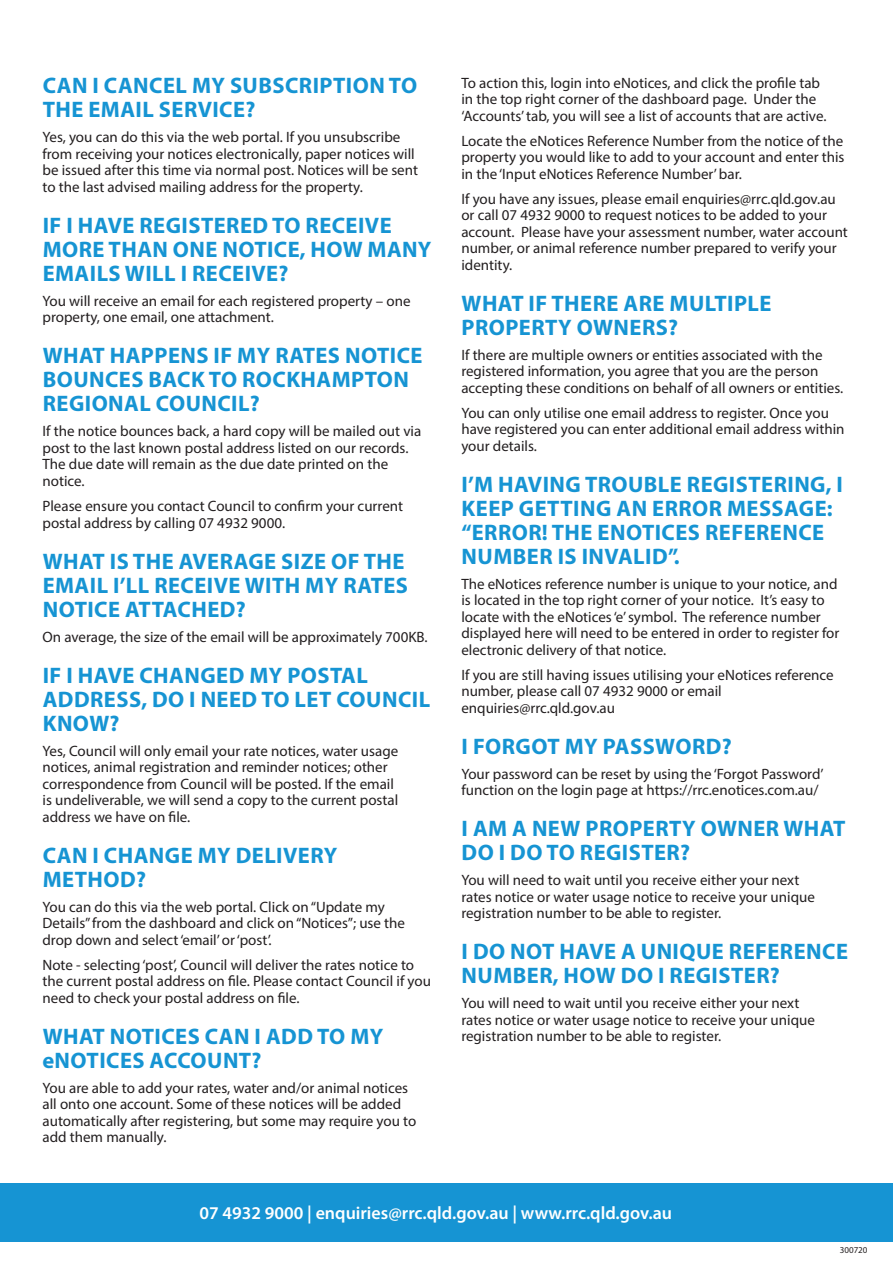
<style>
.page{position:relative;width:893px;height:1263px;background:#fff}
.page>*{position:absolute;margin:0;border:0;box-sizing:border-box;transform-origin:0 0}
.Heading{font:700 22.5px/24px "Myriad Pro";letter-spacing:.02em;color:#1694d3}
.t1{font:600 18px "Myriad Pro";color:#fff}
.Paragraph_Style_1{font:15px/16.5px "Myriad Pro";color:#231f20}
.t2{font:9px "Myriad Pro";color:#231f20}
</style>
<div class="page">
<div style="left:0;top:1183px;width:893px;height:59px;background:#1694d3"></div>
<p class="Heading" style="left:43px;top:73px;width:376px">CAN I CANCEL MY SUBSCRIPTION TO<br>THE EMAIL SERVICE?</p>
<p class="Paragraph_Style_1" style="left:43px;top:129px;width:377px">Yes, you can do this via the web portal. If you unsubscribe from receiving your notices electronically, paper notices will be issued after this time via normal post. Notices will be sent to the last advised mailing address for the property.</p>
<p class="Heading" style="left:43px;top:213px;width:390px">IF I HAVE REGISTERED TO RECEIVE<br>MORE THAN ONE NOTICE, HOW MANY<br>EMAILS WILL I RECEIVE?</p>
<p class="Paragraph_Style_1" style="left:43px;top:292px;width:370px">You will receive an email for each registered property – one property, one email, one attachment.</p>
<p class="Heading" style="left:43px;top:343px;width:381px">WHAT HAPPENS IF MY RATES NOTICE<br>BOUNCES BACK TO ROCKHAMPTON<br>REGIONAL COUNCIL?</p>
<p class="Paragraph_Style_1" style="left:43px;top:423px;width:380px">If the notice bounces back, a hard copy will be mailed out via post to the last known postal address listed on our records.<br>The due date will remain as the due date printed on the notice.</p>
<p class="Paragraph_Style_1" style="left:43px;top:497px;width:362px">Please ensure you contact Council to confirm your current postal address by calling 07 4932 9000.</p>
<p class="Heading" style="left:43px;top:548px;width:367px">WHAT IS THE AVERAGE SIZE OF THE<br>EMAIL I’LL RECEIVE WITH MY RATES<br>NOTICE ATTACHED?</p>
<p class="Paragraph_Style_1" style="left:43px;top:628px;width:386px">On average, the size of the email will be approximately 700KB.</p>
<p class="Heading" style="left:43px;top:662px;width:389px">IF I HAVE CHANGED MY POSTAL<br>ADDRESS, DO I NEED TO LET COUNCIL<br>KNOW?</p>
<p class="Paragraph_Style_1" style="left:43px;top:742px;width:357px">Yes, Council will only email your rate notices, water usage notices, animal registration and reminder notices; other correspondence from Council will be posted. If the email is undeliverable, we will send a copy to the current postal address we have on file.</p>
<p class="Heading" style="left:43px;top:842px;width:296px">CAN I CHANGE MY DELIVERY<br>METHOD?</p>
<p class="Paragraph_Style_1" style="left:43px;top:898px;width:364px">You can do this via the web portal. Click on “Update my<br>Details” from the dashboard and click on “Notices”; use the drop down and select ‘email’ or ‘post’.</p>
<p class="Paragraph_Style_1" style="left:43px;top:956px;width:390px">Note - selecting ‘post’, Council will deliver the rates notice to the current postal address on file. Please contact Council if you need to check your postal address on file.</p>
<p class="Heading" style="left:43px;top:1023px;width:342px">WHAT NOTICES CAN I ADD TO MY eNOTICES ACCOUNT?</p>
<p class="Paragraph_Style_1" style="left:43px;top:1079px;width:375px">You are able to add your rates, water and/or animal notices all onto one account. Some of these notices will be added automatically after registering, but some may require you to add them manually.</p>
<p class="Paragraph_Style_1" style="left:461px;top:74px;width:367px">To action this, login into eNotices, and click the profile tab in the top right corner of the dashboard page. Under the ‘Accounts’ tab, you will see a list of accounts that are active.</p>
<p class="Paragraph_Style_1" style="left:461px;top:132px;width:385px;text-align:justify">Locate the eNotices Reference Number from the notice of the property you would like to add to your account and enter this in the ‘Input eNotices Reference Number’ bar.</p>
<p class="Paragraph_Style_1" style="left:461px;top:190px;width:388px">If you have any issues, please email enquiries@rrc.qld.gov.au or call 07 4932 9000 to request notices to be added to your account. Please have your assessment number, water account number, or animal reference number prepared to verify your identity.</p>
<p class="Heading" style="left:462px;top:290px;width:311px">WHAT IF THERE ARE MULTIPLE<br>PROPERTY OWNERS?</p>
<p class="Paragraph_Style_1" style="left:461px;top:346px;width:383px">If there are multiple owners or entities associated with the registered information, you agree that you are the person accepting these conditions on behalf of all owners or entities.</p>
<p class="Paragraph_Style_1" style="left:461px;top:404px;width:385px">You can only utilise one email address to register. Once you have registered you can enter additional email address within your details.</p>
<p class="Heading" style="left:461px;top:472px;width:383px">I’M HAVING TROUBLE REGISTERING, I<br>KEEP GETTING AN ERROR MESSAGE: “ERROR! THE ENOTICES REFERENCE<br>NUMBER IS INVALID”.</p>
<p class="Paragraph_Style_1" style="left:461px;top:575px;width:380px">The eNotices reference number is unique to your notice, and is located in the top right corner of your notice. It’s easy to locate with the eNotices ‘e’ symbol. The reference number displayed here will need to be entered in order to register for electronic delivery of that notice.</p>
<p class="Paragraph_Style_1" style="left:461px;top:666px;width:374px">If you are still having issues utilising your eNotices reference number, please call 07 4932 9000 or email enquiries@rrc.qld.gov.au</p>
<p class="Heading" style="left:462px;top:734px;width:272px">I FORGOT MY PASSWORD?</p>
<p class="Paragraph_Style_1" style="left:461px;top:765px;width:364px">Your password can be reset by using the ‘Forgot Password’ function on the login page at https://rrc.enotices.com.au/</p>
<p class="Heading" style="left:462px;top:816px;width:385px">I AM A NEW PROPERTY OWNER WHAT<br>DO I DO TO REGISTER?</p>
<p class="Paragraph_Style_1" style="left:461px;top:872px;width:355px">You will need to wait until you receive either your next rates notice or water usage notice to receive your unique registration number to be able to register.</p>
<p class="Heading" style="left:462px;top:939px;width:388px">I DO NOT HAVE A UNIQUE REFERENCE<br>NUMBER, HOW DO I REGISTER?</p>
<p class="Paragraph_Style_1" style="left:461px;top:995px;width:355px">You will need to wait until you receive either your next rates notice or water usage notice to receive your unique registration number to be able to register.</p>
<p class="t1" style="left:200px;top:1202px;width:474px">07 4932 9000 | enquiries@rrc.qld.gov.au | www.rrc.qld.gov.au</p>
<p class="t2" style="left:840px;top:1244px;width:29px">300720</p>
</div>
